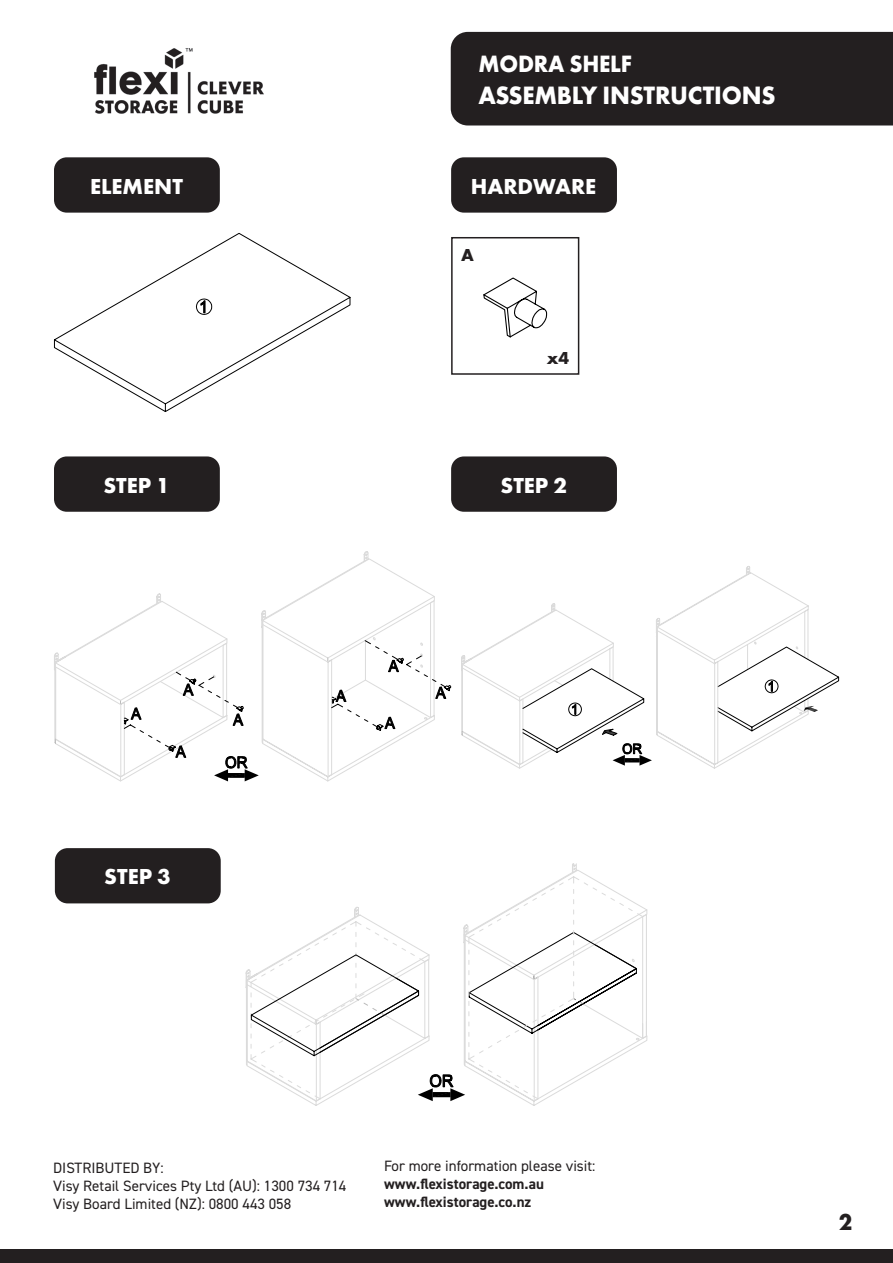
<style>
.page{position:relative;width:893px;height:1263px;background:#fff}
.page>*{position:absolute;margin:0;border:0;box-sizing:border-box;transform-origin:0 0}
.t1{font:700 26.1px "Futura PT";letter-spacing:-.01em;color:#fff;scale:.95 1}
.t2{font:700 24.6px "Futura PT";letter-spacing:-.01em;color:#fff;scale:.94 1}
.t3{font:700 24px "Futura PT";color:#231f20;scale:.94 1}
.t4{font:700 22.5px "Futura PT";color:#fff}
.t5{font:700 18px "Futura PT";color:#231f20}
.t6{font:15px/18px "DIN2014";color:#231f20}
.t7{font:700 15px/18px "DIN2014";color:#231f20}
.s1{font-weight:400}
</style>
<div class="page">
<div style="left:451px;top:32px;width:442px;height:93px;background:#231f20"></div>
<div style="left:0;top:1248px;width:893px;height:15px;background:#231f20"></div>
<img style="left:94px;top:48px;width:170px;height:66px">
<div style="left:54px;top:157px;width:166px;height:56px;background:#231f20;border-radius:13px"></div>
<div style="left:451px;top:157px;width:166px;height:56px;background:#231f20;border-radius:13px"></div>
<div style="left:451px;top:237px;width:128px;height:138px;border:2px solid #231f20"></div>
<svg style="left:53px;top:233px;width:298px;height:179px"></svg>
<svg style="left:200px;top:300px;width:5px;height:13px"></svg>
<svg style="left:483px;top:277px;width:65px;height:61px"></svg>
<div style="left:54px;top:456px;width:166px;height:56px;background:#231f20;border-radius:13px"></div>
<svg style="left:54px;top:551px;width:398px;height:231px"></svg>
<div style="left:451px;top:456px;width:166px;height:56px;background:#231f20;border-radius:13px"></div>
<svg style="left:461px;top:566px;width:379px;height:203px"></svg>
<div style="left:55px;top:848px;width:166px;height:55px;background:#231f20;border-radius:13px"></div>
<svg style="left:245px;top:869px;width:403px;height:237px"></svg>
<h2 class="t2" style="left:479px;top:48px;width:165px">MODRA SHELF</h2>
<h1 class="t1" style="left:479px;top:78px;width:314px">ASSEMBLY INSTRUCTIONS</h1>
<p class="t4" style="left:90px;top:172px;width:94px">ELEMENT</p>
<p class="t4" style="left:471px;top:172px;width:127px">HARDWARE</p>
<p class="t5" style="left:461px;top:243px;width:14px">A</p>
<p class="t5" style="left:547px;top:347px;width:24px">x4</p>
<p class="t4" style="left:103px;top:471px;width:68px">STEP 1</p>
<p class="t4" style="left:500px;top:471px;width:68px">STEP 2</p>
<p class="t4" style="left:104px;top:862px;width:68px">STEP 3</p>
<p class="t6" style="left:53px;top:1158px;width:295px">DISTRIBUTED BY:<br>Visy Retail Services Pty Ltd (AU): 1300 734 714<br>Visy Board Limited (NZ): 0800 443 058</p>
<p class="t7" style="left:384px;top:1157px;width:213px"><span class="s1">For more information please visit: </span>www.flexistorage.com.au www.flexistorage.co.nz</p>
<h3 class="t3" style="left:839px;top:1206px;width:16px">2</h3>
</div>
